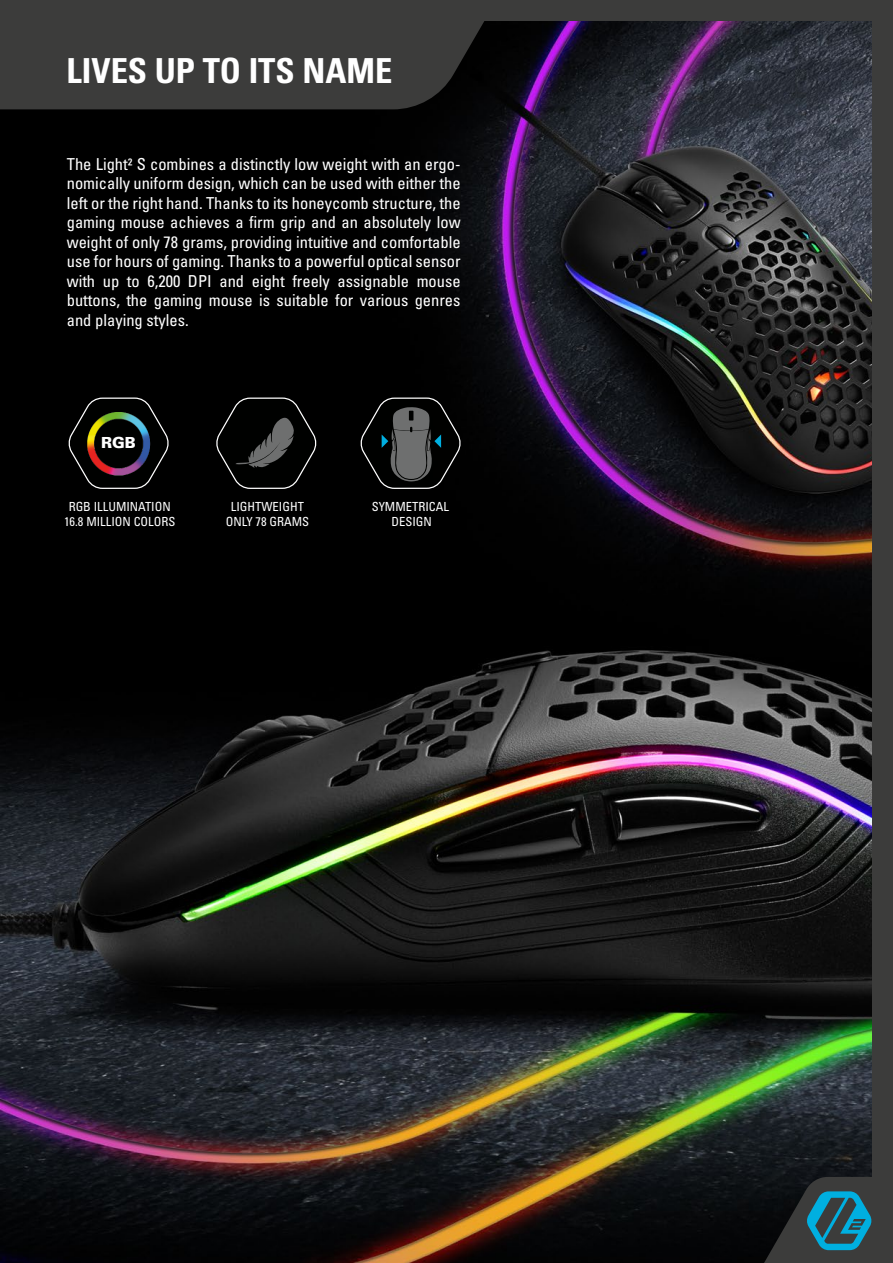
<style>
.page{position:relative;width:893px;height:1263px;background:#fff}
.page>*{position:absolute;margin:0;border:0;box-sizing:border-box;transform-origin:0 0}
.t1{font:34.5px "Univers LTCYR 67 Bold Cond";color:#fff}
.t2{font:condensed 16.5px/19.5px "Univers LTCYR 57";color:#fff;text-align:justify}
.t3{font:900 15.3px "Univers LTCYR 75";color:#fff}
.t4{font:condensed 12.6px/15.6px "Univers LTCYR 57";color:#fff;text-align:center}
</style>
<div class="page">
<img style="left:0;top:20px;width:873px;height:1243px">
<svg style="left:0;top:0;width:497px;height:109px;fill:#3c3c3b"></svg>
<div style="left:873px;top:1px;width:20px;height:1262px;background:#3c3c3b"></div>
<svg style="left:764px;top:1177px;width:109px;height:86px"></svg>
<div style="left:370px;top:0;width:523px;height:20px;background:#3c3c3b"></div>
<svg style="left:214px;top:397px;width:104px;height:92px"></svg>
<svg style="left:67px;top:397px;width:103px;height:92px"></svg>
<img style="left:87px;top:411px;width:63px;height:64px">
<svg style="left:359px;top:397px;width:103px;height:92px"></svg>
<h1 class="t1" style="left:67px;top:50px;width:327px">LIVES UP TO ITS NAME</h1>
<p class="t2" style="left:67px;top:154px;width:395px">The Light² S combines a distinctly low weight with an ergo&shy;nomically uniform design, which can be used with either the left or the right hand. Thanks to its honeycomb structure, the gaming mouse achieves a firm grip and an absolutely low weight of only 78 grams, providing intuitive and comfortable use for hours of gaming. Thanks to a powerful optical sensor with up to 6,200 DPI and eight freely assignable mouse buttons, the gaming mouse is suitable for various genres and playing styles.</p>
<p class="t3" style="left:101px;top:432px;width:36px">RGB</p>
<p class="t4" style="left:64px;top:498px;width:113px">RGB ILLUMINATION<br>16.8 MILLION COLORS</p>
<p class="t4" style="left:226px;top:498px;width:85px">LIGHTWEIGHT<br>ONLY 78 GRAMS</p>
<p class="t4" style="left:372px;top:498px;width:79px">SYMMETRICAL<br>DESIGN</p>
</div>
